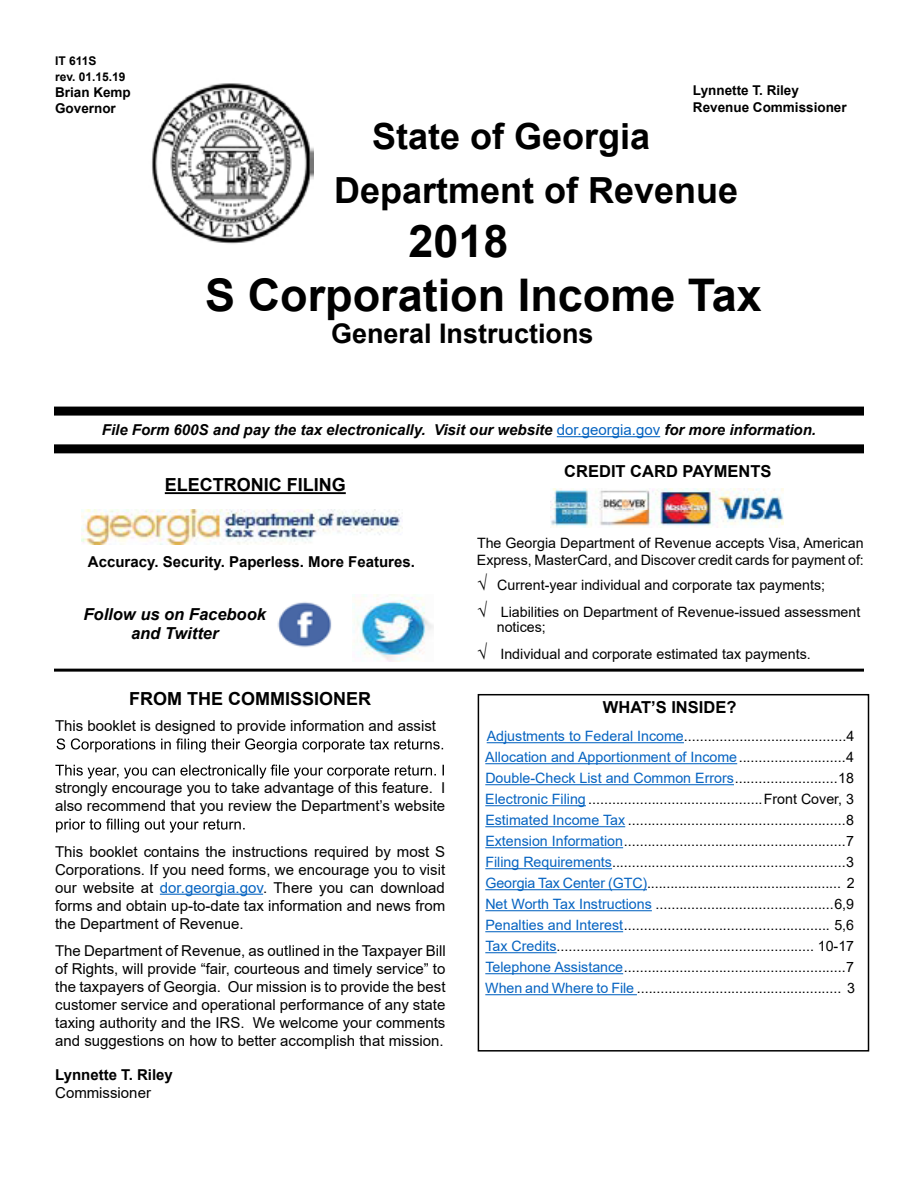
<style>
.page{position:relative;width:918px;height:1188px;background:#fff}
.page>*{position:absolute;margin:0;border:0;box-sizing:border-box;transform-origin:0 0}
.t1{font:700 45px/54px "Arial";color:#000}
.t2{font:700 36px/54px "Arial";color:#000}
.t3{font:700 27px "Arial";color:#000}
.t4{font:700 18px "Arial";color:#000}
.t5{font:700 16.5px "Arial";color:#000}
.t6{font:italic 700 16.5px/19.8px "Arial";color:#000;text-align:center}
.t7{font:15px/18px "Arial";color:#000;text-align:justify}
.t8{font:italic 700 15px "Arial";color:#000}
.t9{font:700 15px "Arial";color:#000}
.t10{font:14.25px/21px "Arial";color:#000}
.t11{font:700 13.5px "Arial";color:#000}
.t12{font:700 12px/16.2px "Arial";color:#000}
.s1{font-weight:400;font-style:normal;color:#0563c1}
.s2{font-size:18px}
.s3{color:#0563c1}
</style>
<div class="page">
<div style="left:478px;top:694px;width:391px;height:358px;border:2px solid #000"></div>
<img style="left:151px;top:83px;width:163px;height:161px">
<img style="left:550px;top:488px;width:233px;height:40px">
<img style="left:81px;top:510px;width:321px;height:35px">
<svg style="left:57px;top:738px;width:386px;height:15px"></svg>
<svg style="left:55px;top:765px;width:389px;height:14px"></svg>
<svg style="left:56px;top:819px;width:189px;height:14px"></svg>
<img style="left:352px;top:594px;width:82px;height:68px">
<img style="left:277px;top:602px;width:55px;height:46px">
<div style="left:54px;top:407px;width:810px;height:9px;background:#000"></div>
<div style="left:54px;top:444px;width:810px;height:9px;background:#000"></div>
<hr style="left:54px;top:669px;width:810px;height:3px;background:#000">
<hr style="left:487px;top:742px;width:197px;height:1px;background:#0563c1">
<hr style="left:485px;top:763px;width:252px;height:1px;background:#0563c1">
<hr style="left:485px;top:784px;width:249px;height:1px;background:#0563c1">
<hr style="left:485px;top:805px;width:101px;height:1px;background:#0563c1">
<hr style="left:485px;top:826px;width:140px;height:1px;background:#0563c1">
<hr style="left:485px;top:847px;width:138px;height:1px;background:#0563c1">
<hr style="left:485px;top:868px;width:127px;height:1px;background:#0563c1">
<hr style="left:485px;top:889px;width:162px;height:1px;background:#0563c1">
<hr style="left:485px;top:910px;width:167px;height:1px;background:#0563c1">
<hr style="left:485px;top:931px;width:138px;height:1px;background:#0563c1">
<hr style="left:485px;top:952px;width:72px;height:1px;background:#0563c1">
<hr style="left:485px;top:973px;width:138px;height:1px;background:#0563c1">
<hr style="left:485px;top:994px;width:152px;height:1px;background:#0563c1">
<hr style="left:557px;top:436px;width:103px;height:1px;background:#0563c1">
<hr style="left:165px;top:492px;width:181px;height:2px;background:#000">
<hr style="left:160px;top:894px;width:103px;height:1px;background:#0563c1">
<p class="t12" style="left:55px;top:53px;width:72px">IT 611S<br>rev. 01.15.19</p>
<p class="t11" style="left:55px;top:83px;width:77px">Brian Kemp</p>
<p class="t11" style="left:693px;top:81px;width:108px">Lynnette T. Riley</p>
<p class="t11" style="left:55px;top:99px;width:62px">Governor</p>
<p class="t11" style="left:693px;top:97px;width:155px">Revenue Commissioner</p>
<h2 class="t2" style="left:334px;top:110px;width:406px;text-indent:38px">State of Georgia<br>Department of Revenue</h2>
<h1 class="t1" style="left:205px;top:215px;width:558px;text-indent:203px">2018<br>S Corporation Income Tax</h1>
<h3 class="t3" style="left:331px;top:315px;width:264px">General Instructions</h3>
<p class="t8" style="left:102px;top:420px;width:716px">File Form 600S and pay the tax electronically. Visit our website <span class="s1">dor.georgia.gov</span> for more information.</p>
<p class="t5" style="left:564px;top:459px;width:209px">CREDIT CARD PAYMENTS</p>
<p class="t4" style="left:165px;top:472px;width:183px">ELECTRONIC FILING</p>
<p class="t10" style="left:477px;top:532px;width:388px">The Georgia Department of Revenue accepts Visa, American</p>
<p class="t9" style="left:88px;top:552px;width:329px">Accuracy. Security. Paperless. More Features.</p>
<p class="t10" style="left:477px;top:549px;width:388px">Express, MasterCard, and Discover credit cards for payment of:</p>
<p class="t6" style="left:84px;top:604px;width:184px">Follow us on Facebook and Twitter</p>
<p class="t10" style="left:477px;top:571px;width:385px;line-height:27px">√ Current-year individual and corporate tax payments;<br><span class="s2">√</span> Liabilities on Department of Revenue-issued assessment</p>
<p class="t10" style="left:477px;top:613px;width:335px;line-height:27px;text-indent:20px">notices;<br>√ Individual and corporate estimated tax payments.</p>
<p class="t4" style="left:129px;top:686px;width:244px">FROM THE COMMISSIONER</p>
<p class="t7" style="left:55px;top:717px;width:382px">This booklet is designed to provide information and assist</p>
<p class="t7" style="left:55px;top:779px;width:392px">strongly encourage you to take advantage of this feature. I also recommend that you review the Department’s website</p>
<p class="t7" style="left:55px;top:842px;width:392px">This booklet contains the instructions required by most S Corporations. If you need forms, we encourage you to visit our website at <span class="s3">dor.georgia.gov</span>. There you can download forms and obtain up-to-date tax information and news from the Department of Revenue.</p>
<p class="t7" style="left:55px;top:941px;width:392px">The Department of Revenue, as outlined in the Taxpayer Bill of Rights, will provide “fair, courteous and timely service” to the taxpayers of Georgia. Our mission is to provide the best customer service and operational performance of any state taxing authority and the IRS. We welcome your comments and suggestions on how to better accomplish that mission.</p>
<p class="t9" style="left:55px;top:1064px;width:119px">Lynnette T. Riley</p>
<p class="t7" style="left:55px;top:1084px;width:97px">Commissioner</p>
<p class="t5" style="left:603px;top:696px;width:135px">WHAT’S INSIDE?</p>
<p class="t10" style="left:485px;top:726px;width:371px;text-align:justify"><span class="s3">Adjustments to Federal Income</span>.........................................4<br><span class="s3">Allocation and Apportionment of Income</span> ...........................4<br><span class="s3">Double-Check List and Common Errors</span> ..........................18<br><span class="s3">Electronic Filing</span> ............................................Front Cover, 3<br><span class="s3">Estimated Income Tax</span> .......................................................8<br><span class="s3">Extension Information</span> ........................................................7<br><span class="s3">Filing Requirements</span>...........................................................3<br><span class="s3">Georgia Tax Center (GTC)</span>.................................................. 2<br><span class="s3">Net Worth Tax Instructions</span> .............................................6,9<br><span class="s3">Penalties and Interest</span> .................................................... 5,6<br><span class="s3">Tax Credits</span>................................................................. 10-17<br><span class="s3">Telephone Assistance</span> ........................................................7<br><span class="s3">When and Where to File</span> .................................................... 3</p>
</div>
